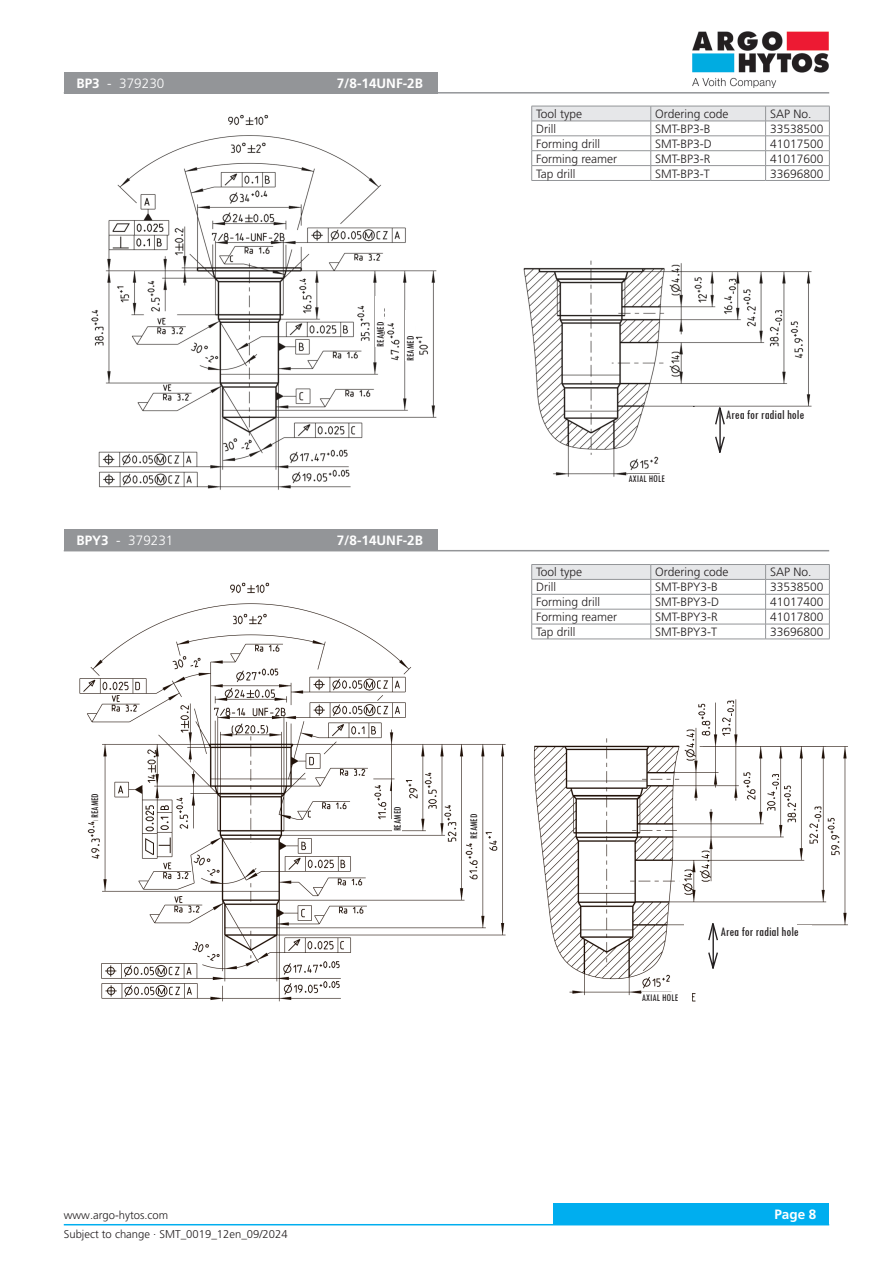
<style>
.page{position:relative;width:893px;height:1263px;background:#fff}
.page>*{position:absolute;margin:0;border:0;box-sizing:border-box;transform-origin:0 0}
._8_popisek{font:condensed 13.5px "Tw Cen";color:#231f20}
._03_Headline_white{font:700 13.5px "Frutiger LT Pro";color:#fff}
._03_Headline_white-2{font:300 13.5px "Frutiger LT Pro";color:#fff}
._06_Text__1mm{font:300 12px "Frutiger LT Pro";color:#231f20}
.Tabulka_1sl_lmm{font:300 12px "Frutiger LT Pro";color:#231f20}
.t1{font:300 11.25px "Frutiger LT Pro";color:#231f20}
.t2{font:condensed 10.95px "Swiss 721 BTCE";color:#231f20}
._7_hl_opracování{font:condensed 10.5px "Tw Cen";color:#231f20}
.s1{font-weight:700}
</style>
<div class="page">
<img style="left:692px;top:31px;width:137px;height:56px">
<img style="left:79px;top:582px;width:427px;height:420px">
<img style="left:533px;top:699px;width:315px;height:303px">
<div style="left:64px;top:72px;width:373px;height:22px;background:#939598"></div>
<hr style="left:64px;top:92px;width:765px;height:2px;background:#939598">
<div style="left:64px;top:529px;width:373px;height:22px;background:#939598"></div>
<hr style="left:64px;top:550px;width:765px;height:1px;background:#939598">
<img style="left:523px;top:260px;width:289px;height:217px">
<img style="left:91px;top:114px;width:346px;height:376px">
<div style="left:691px;top:407px;width:112px;height:46px;background:#fff"></div>
<svg style="left:715px;top:407px;width:10px;height:46px"></svg>
<div style="left:684px;top:923px;width:112px;height:46px;background:#fff"></div>
<svg style="left:708px;top:923px;width:10px;height:46px"></svg>
<svg style="left:531px;top:106px;width:299px;height:74px"></svg>
<hr style="left:531px;top:180px;width:120px;height:1px;background:#939598">
<hr style="left:651px;top:180px;width:115px;height:1px;background:#939598">
<hr style="left:766px;top:180px;width:64px;height:1px;background:#939598">
<svg style="left:531px;top:564px;width:299px;height:75px"></svg>
<hr style="left:531px;top:639px;width:120px;height:1px;background:#939598">
<hr style="left:651px;top:639px;width:115px;height:1px;background:#939598">
<hr style="left:766px;top:639px;width:64px;height:1px;background:#939598">
<div style="left:726px;top:408px;width:92px;height:30px;background:#fff"></div>
<div style="left:720px;top:925px;width:92px;height:27px;background:#fff"></div>
<div style="left:664px;top:467px;width:23px;height:13px;background:#fff"></div>
<div style="left:376px;top:296px;width:8px;height:51px;background:#fff"></div>
<div style="left:405px;top:310px;width:10px;height:51px;background:#fff"></div>
<div style="left:392px;top:781px;width:9px;height:50px;background:#fff"></div>
<div style="left:468px;top:788px;width:11px;height:51px;background:#fff"></div>
<div style="left:628px;top:474px;width:59px;height:9px;background:#fff"></div>
<div style="left:642px;top:992px;width:49px;height:10px;background:#fff"></div>
<div style="left:88px;top:763px;width:12px;height:57px;background:#fff"></div>
<div style="left:553px;top:1203px;width:276px;height:22px;background:#00aeef"></div>
<hr style="left:64px;top:1224px;width:765px;height:1px;background:#00aeef">
<p class="_03_Headline_white-2" style="left:77px;top:75px;width:89px"><span class="s1">BP3</span> - 379230</p>
<p class="_03_Headline_white" style="left:337px;top:75px;width:88px">7/8-14UNF-2B</p>
<p class="_7_hl_opracování" style="left:374px;top:347px;width:26px;rotate:-90deg">REAMED</p>
<p class="_7_hl_opracování" style="left:404px;top:361px;width:26px;rotate:-90deg">REAMED</p>
<p class="_03_Headline_white-2" style="left:77px;top:533px;width:98px"><span class="s1">BPY3</span> - 379231</p>
<p class="_03_Headline_white" style="left:337px;top:532px;width:88px">7/8-14UNF-2B</p>
<p class="Tabulka_1sl_lmm" style="left:536px;top:107px;width:48px">Tool type</p>
<p class="Tabulka_1sl_lmm" style="left:655px;top:107px;width:75px">Ordering code</p>
<p class="Tabulka_1sl_lmm" style="left:770px;top:107px;width:43px">SAP No.</p>
<p class="Tabulka_1sl_lmm" style="left:536px;top:122px;width:21px">Drill</p>
<p class="_06_Text__1mm" style="left:655px;top:122px;width:57px">SMT-BP3-B</p>
<p class="_06_Text__1mm" style="left:770px;top:122px;width:55px">33538500</p>
<p class="Tabulka_1sl_lmm" style="left:536px;top:137px;width:65px">Forming drill</p>
<p class="_06_Text__1mm" style="left:655px;top:137px;width:58px">SMT-BP3-D</p>
<p class="_06_Text__1mm" style="left:770px;top:137px;width:55px">41017500</p>
<p class="Tabulka_1sl_lmm" style="left:536px;top:152px;width:83px">Forming reamer</p>
<p class="_06_Text__1mm" style="left:655px;top:152px;width:57px">SMT-BP3-R</p>
<p class="_06_Text__1mm" style="left:770px;top:152px;width:55px">41017600</p>
<p class="Tabulka_1sl_lmm" style="left:536px;top:166px;width:41px">Tap drill</p>
<p class="_06_Text__1mm" style="left:655px;top:166px;width:56px">SMT-BP3-T</p>
<p class="_06_Text__1mm" style="left:770px;top:166px;width:55px">33696800</p>
<p class="_7_hl_opracování" style="left:628px;top:473px;width:38px">AXIAL HOLE</p>
<p class="_8_popisek" style="left:726px;top:407px;width:80px">Area for radial hole</p>
<p class="t2" style="left:727px;top:409px;width:54px">min. for side</p>
<p class="Tabulka_1sl_lmm" style="left:536px;top:565px;width:48px">Tool type</p>
<p class="Tabulka_1sl_lmm" style="left:655px;top:565px;width:75px">Ordering code</p>
<p class="_06_Text__1mm" style="left:770px;top:565px;width:43px">SAP No.</p>
<p class="Tabulka_1sl_lmm" style="left:536px;top:580px;width:21px">Drill</p>
<p class="_06_Text__1mm" style="left:655px;top:580px;width:64px">SMT-BPY3-B</p>
<p class="_06_Text__1mm" style="left:770px;top:580px;width:55px">33538500</p>
<p class="Tabulka_1sl_lmm" style="left:536px;top:595px;width:65px">Forming drill</p>
<p class="_06_Text__1mm" style="left:655px;top:595px;width:65px">SMT-BPY3-D</p>
<p class="_06_Text__1mm" style="left:770px;top:595px;width:55px">41017400</p>
<p class="Tabulka_1sl_lmm" style="left:536px;top:610px;width:83px">Forming reamer</p>
<p class="_06_Text__1mm" style="left:655px;top:610px;width:64px">SMT-BPY3-R</p>
<p class="_06_Text__1mm" style="left:770px;top:610px;width:55px">41017800</p>
<p class="Tabulka_1sl_lmm" style="left:536px;top:625px;width:41px">Tap drill</p>
<p class="_06_Text__1mm" style="left:655px;top:625px;width:63px">SMT-BPY3-T</p>
<p class="_06_Text__1mm" style="left:770px;top:625px;width:55px">33696800</p>
<p class="_7_hl_opracování" style="left:88px;top:818px;width:26px;rotate:-90deg">REAMED</p>
<p class="_7_hl_opracování" style="left:391px;top:831px;width:26px;rotate:-90deg">REAMED</p>
<p class="_7_hl_opracování" style="left:467px;top:839px;width:26px;rotate:-90deg">REAMED</p>
<p class="_7_hl_opracování" style="left:642px;top:991px;width:38px">AXIAL HOLE</p>
<p class="_8_popisek" style="left:720px;top:923px;width:80px">Area for radial hole</p>
<p class="t2" style="left:720px;top:925px;width:54px">min. for side</p>
<p class="t1" style="left:64px;top:1209px;width:106px">www.argo-hytos.com</p>
<p class="_03_Headline_white" style="left:774px;top:1206px;width:44px">Page 8</p>
<p class="t1" style="left:64px;top:1227px;width:225px">Subject to change · SMT_0019_12en_09/2024</p>
</div>
